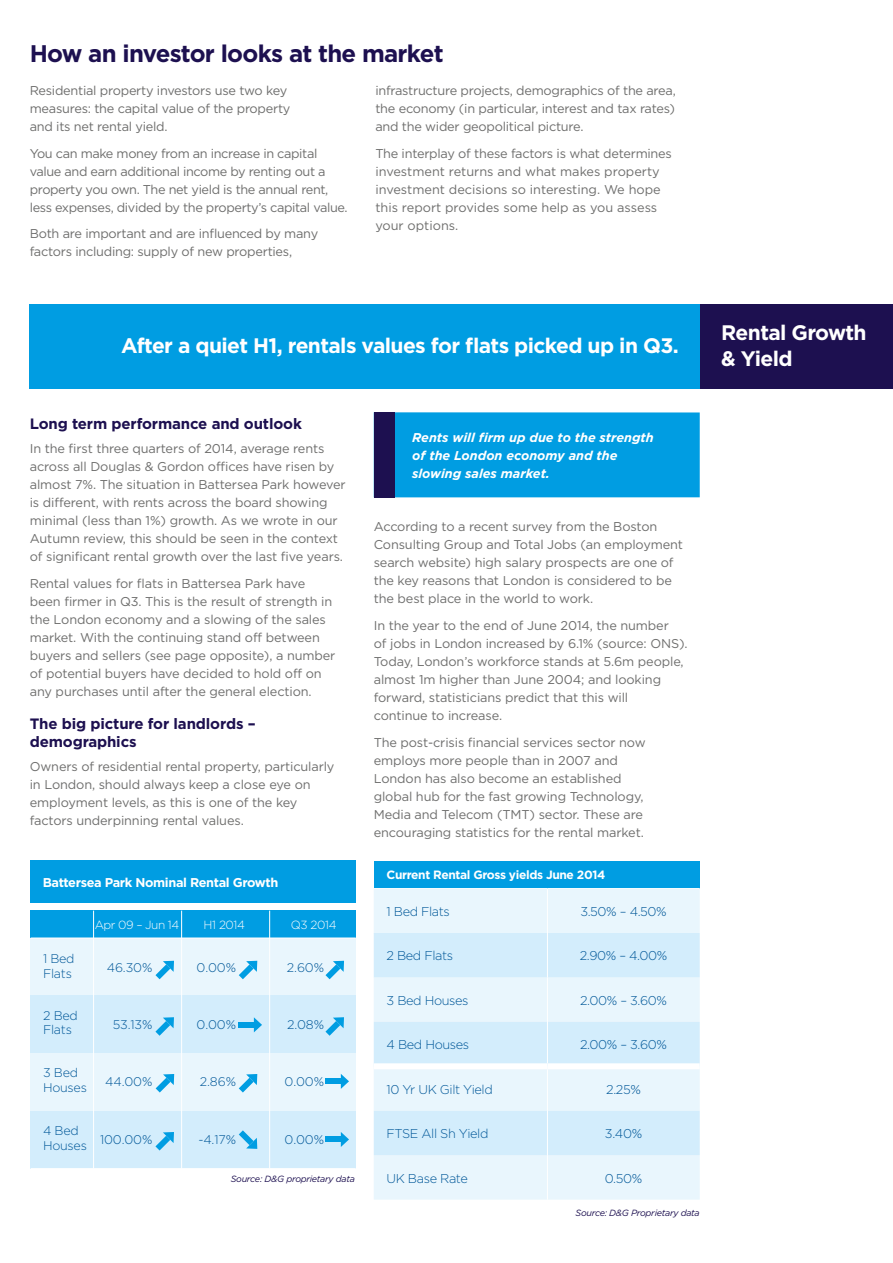
<style>
.page{position:relative;width:893px;height:1263px;background:#fff}
.page>*{position:absolute;margin:0;border:0;box-sizing:border-box;transform-origin:0 0}
.t1{font:700 24px "Gotham";letter-spacing:-.03em;color:#1d1050}
.t2{font:700 21px/25.5px "Gotham";letter-spacing:-.03em;color:#fff}
.t3{font:700 15px/18px "Gotham";letter-spacing:-.01em;color:#1d1050}
.t4{font:12.75px/18px "Gotham";letter-spacing:-.01em;color:#6e6e6d}
.t5{font:12.75px/18px "Gotham";letter-spacing:-.03em;color:#6e6e6d}
.t6{font:300 12.75px "Gotham";letter-spacing:-.03em;color:#005798}
.t7{font:italic 700 12.75px/18px "Gotham";color:#fff}
.t8{font:700 12.75px "Gotham";letter-spacing:-.03em;color:#fff}
.t9{font:300 12.6px/14.9px "Gotham";letter-spacing:-.03em;color:#005798}
.t10{font:700 12px "Gotham";letter-spacing:-.03em;color:#fff}
.t11{font:300 11.85px "Gotham";letter-spacing:-.035em;color:#fff}
.t12{font:italic 9px "Gotham";letter-spacing:-.03em;color:#1d1050}
</style>
<div class="page">
<div style="left:30px;top:304px;width:670px;height:84px;background:#009de2"></div>
<div style="left:700px;top:304px;width:193px;height:84px;background:#1d1050"></div>
<div style="left:374px;top:861px;width:326px;height:27px;background:#009de2"></div>
<div style="left:374px;top:889px;width:326px;height:310px;background:#e9f6fd"></div>
<svg style="left:374px;top:933px;width:326px;height:222px;background:#dbf0fc"></svg>
<hr style="left:547px;top:889px;width:1px;height:44px;background:#fff">
<hr style="left:547px;top:933px;width:1px;height:44px;background:#fff">
<hr style="left:547px;top:977px;width:1px;height:45px;background:#fff">
<hr style="left:547px;top:1022px;width:1px;height:41px;background:#fff">
<hr style="left:547px;top:1069px;width:1px;height:42px;background:#fff">
<hr style="left:547px;top:1111px;width:1px;height:44px;background:#fff">
<hr style="left:547px;top:1155px;width:1px;height:44px;background:#fff">
<div style="left:374px;top:1063px;width:173px;height:6px;background:#fff"></div>
<div style="left:547px;top:1063px;width:153px;height:6px;background:#fff"></div>
<div style="left:374px;top:412px;width:326px;height:85px;background:#009de2"></div>
<div style="left:374px;top:412px;width:21px;height:85px;background:#1d1050"></div>
<div style="left:30px;top:861px;width:326px;height:42px;background:#009de2"></div>
<div style="left:31px;top:938px;width:325px;height:58px;background:#e9f6fd"></div>
<div style="left:31px;top:911px;width:325px;height:27px;background:#009de2"></div>
<div style="left:31px;top:996px;width:325px;height:57px;background:#d3edfc"></div>
<div style="left:31px;top:1053px;width:325px;height:58px;background:#e9f6fd"></div>
<div style="left:31px;top:1111px;width:325px;height:57px;background:#d3edfc"></div>
<hr style="left:31px;top:938px;width:325px;height:1px;background:#fff">
<hr style="left:93px;top:911px;width:1px;height:257px;background:#fff">
<hr style="left:181px;top:911px;width:1px;height:257px;background:#fff">
<hr style="left:269px;top:911px;width:1px;height:257px;background:#fff">
<div style="left:326px;top:1136px;width:15px;height:6px;background:#009de2"></div>
<svg style="left:341px;top:1132px;width:8px;height:15px"></svg>
<div style="left:326px;top:1078px;width:15px;height:6px;background:#009de2"></div>
<svg style="left:341px;top:1074px;width:8px;height:15px"></svg>
<div style="left:239px;top:1022px;width:15px;height:6px;background:#009de2"></div>
<svg style="left:254px;top:1017px;width:8px;height:15px"></svg>
<svg style="left:239px;top:1130px;width:18px;height:19px"></svg>
<svg style="left:155px;top:961px;width:19px;height:18px"></svg>
<svg style="left:239px;top:961px;width:18px;height:18px"></svg>
<svg style="left:239px;top:1074px;width:18px;height:18px"></svg>
<svg style="left:155px;top:1017px;width:19px;height:19px"></svg>
<svg style="left:325px;top:961px;width:19px;height:18px"></svg>
<svg style="left:325px;top:1017px;width:19px;height:19px"></svg>
<svg style="left:156px;top:1074px;width:18px;height:18px"></svg>
<svg style="left:155px;top:1132px;width:19px;height:18px"></svg>
<h1 class="t1" style="left:30px;top:37px;width:415px">How an investor looks at the market</h1>
<p class="t4" style="left:30px;top:82px;width:262px">Residential property investors use two key measures: the capital value of the property and its net rental yield.</p>
<p class="t5" style="left:30px;top:144px;width:319px">You can make money from an increase in capital value and earn additional income by renting out a property you own. The net yield is the annual rent, less expenses, divided by the property’s capital value.</p>
<p class="t4" style="left:30px;top:225px;width:290px">Both are important and are influenced by many factors including: supply of new properties,</p>
<p class="t4" style="left:375px;top:82px;width:302px;text-align:justify">infrastructure projects, demographics of the area, the economy (in particular, interest and tax rates) and the wider geopolitical picture.</p>
<p class="t4" style="left:375px;top:144px;width:298px">The interplay of these factors is what determines investment returns and what makes property investment decisions so interesting. We hope this report provides some help as you assess your options.</p>
<h2 class="t2" style="left:121px;top:333px;width:559px">After a quiet H1, rentals values for flats picked up in Q3.</h2>
<p class="t3" style="left:30px;top:415px;width:274px">Long term performance and outlook</p>
<p class="t4" style="left:30px;top:439px;width:317px">In the first three quarters of 2014, average rents across all Douglas &amp; Gordon offices have risen by almost 7%. The situation in Battersea Park however is different, with rents across the board showing minimal (less than 1%) growth. As we wrote in our Autumn review, this should be seen in the context of significant rental growth over the last five years.</p>
<p class="t4" style="left:30px;top:574px;width:307px">Rental values for flats in Battersea Park have been firmer in Q3. This is the result of strength in the London economy and a slowing of the sales market. With the continuing stand off between buyers and sellers (see page opposite), a number of potential buyers have decided to hold off on any purchases until after the general election.</p>
<p class="t3" style="left:30px;top:715px;width:227px">The big picture for landlords – demographics</p>
<p class="t4" style="left:30px;top:757px;width:306px">Owners of residential rental property, particularly in London, should always keep a close eye on employment levels, as this is one of the key factors underpinning rental values.</p>
<p class="t8" style="left:43px;top:874px;width:237px">Battersea Park Nominal Rental Growth</p>
<p class="t11" style="left:204px;top:917px;width:43px">H1 2014</p>
<p class="t11" style="left:291px;top:917px;width:47px">Q3 2014</p>
<p class="t9" style="left:43px;top:951px;width:33px">1 Bed<br>Flats</p>
<p class="t9" style="left:43px;top:1007px;width:36px">2 Bed<br>Flats</p>
<p class="t9" style="left:43px;top:1065px;width:45px">3 Bed<br>Houses</p>
<p class="t9" style="left:43px;top:1123px;width:45px">4 Bed<br>Houses</p>
<p class="t11" style="left:95px;top:917px;width:86px">Apr 09 – Jun 14</p>
<p class="t9" style="left:107px;top:960px;width:47px">46.30%</p>
<p class="t9" style="left:197px;top:960px;width:41px">0.00%</p>
<p class="t9" style="left:287px;top:960px;width:39px">2.60%</p>
<p class="t9" style="left:197px;top:1016px;width:41px">0.00%</p>
<p class="t9" style="left:287px;top:1016px;width:39px">2.08%</p>
<p class="t9" style="left:113px;top:1016px;width:41px">53.13%</p>
<p class="t9" style="left:105px;top:1074px;width:49px">44.00%</p>
<p class="t9" style="left:200px;top:1074px;width:38px">2.86%</p>
<p class="t9" style="left:285px;top:1074px;width:41px">0.00%</p>
<p class="t9" style="left:100px;top:1132px;width:54px">100.00%</p>
<p class="t9" style="left:285px;top:1132px;width:41px">0.00%</p>
<p class="t9" style="left:198px;top:1132px;width:39px">-4.17%</p>
<p class="t12" style="left:231px;top:1173px;width:126px">Source: D&amp;G proprietary data</p>
<p class="t7" style="left:412px;top:428px;width:243px">Rents will firm up due to the strength of the London economy and the slowing sales market.</p>
<p class="t4" style="left:374px;top:517px;width:311px">According to a recent survey from the Boston Consulting Group and Total Jobs (an employment search website) high salary prospects are one of the key reasons that London is considered to be the best place in the world to work.</p>
<p class="t4" style="left:374px;top:616px;width:315px">In the year to the end of June 2014, the number<br>of jobs in London increased by 6.1% (source: ONS).<br>Today, London’s workforce stands at 5.6m people, almost 1m higher than June 2004; and looking forward, statisticians predict that this will<br>continue to increase.</p>
<p class="t4" style="left:374px;top:733px;width:273px">The post-crisis financial services sector now employs more people than in 2007 and London has also become an established global hub for the fast growing Technology, Media and Telecom (TMT) sector. These are encouraging statistics for the rental market.</p>
<p class="t10" style="left:386px;top:867px;width:220px">Current Rental Gross yields June 2014</p>
<p class="t6" style="left:386px;top:903px;width:65px">1 Bed Flats</p>
<p class="t6" style="left:580px;top:903px;width:88px">3.50% – 4.50%</p>
<p class="t6" style="left:386px;top:948px;width:68px">2 Bed Flats</p>
<p class="t6" style="left:580px;top:948px;width:89px">2.90% – 4.00%</p>
<p class="t6" style="left:386px;top:992px;width:84px">3 Bed Houses</p>
<p class="t6" style="left:580px;top:992px;width:89px">2.00% – 3.60%</p>
<p class="t6" style="left:386px;top:1037px;width:84px">4 Bed Houses</p>
<p class="t6" style="left:580px;top:1037px;width:89px">2.00% – 3.60%</p>
<p class="t6" style="left:386px;top:1081px;width:108px">10 Yr UK Gilt Yield</p>
<p class="t6" style="left:606px;top:1081px;width:36px">2.25%</p>
<p class="t6" style="left:386px;top:1125px;width:103px">FTSE All Sh Yield</p>
<p class="t6" style="left:605px;top:1125px;width:39px">3.40%</p>
<p class="t6" style="left:386px;top:1170px;width:83px">UK Base Rate</p>
<p class="t6" style="left:605px;top:1170px;width:39px">0.50%</p>
<p class="t12" style="left:576px;top:1207px;width:126px">Source: D&amp;G Proprietary data</p>
<h2 class="t2" style="left:721px;top:320px;width:147px">Rental Growth &amp; Yield</h2>
</div>
